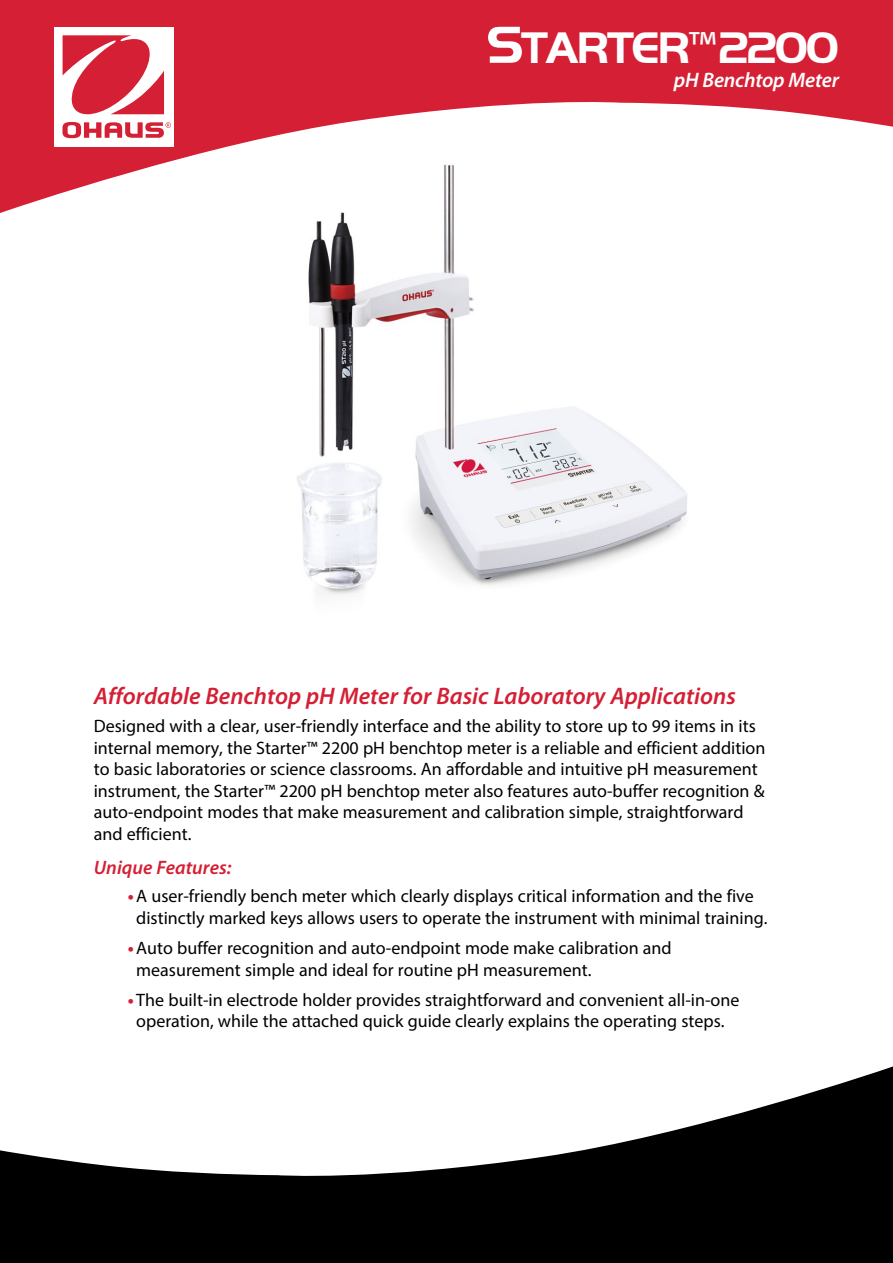
<style>
.page{position:relative;width:893px;height:1263px;background:#fff}
.page>*{position:absolute;margin:0;border:0;box-sizing:border-box;transform-origin:0 0}
.t1{font:700 45.9px "Handel Got D";letter-spacing:-.05em;color:#fff}
.t2{font:italic 600 24px "Myriad Pro";color:#d41f34}
.t3{font:italic 600 21px "Myriad Pro";letter-spacing:-.01em;color:#fff}
.t4{font:italic 600 19.5px "Myriad Pro";color:#d41f34}
.t5{font:18px/21.6px "Myriad Pro";color:#000}
.s1{font-size:54px}
.s2{font-family:"Myriad Pro";font-weight:400}
.s3{font-weight:700;color:#d41f34}
</style>
<div class="page">
<svg style="left:0;top:1066px;width:893px;height:197px;fill:#000"></svg>
<svg style="left:0;top:0;width:893px;height:213px;fill:#d51f35"></svg>
<div style="left:54px;top:27px;width:120px;height:119px;background:#fff"></div>
<svg style="left:62px;top:35px;width:109px;height:103px"></svg>
<img style="left:251px;top:162px;width:451px;height:433px">
<h1 class="t1" style="left:486px;top:22px;width:354px"><span class="s1">S</span>TARTER<span class="s2">™</span>2200</h1>
<p class="t3" style="left:674px;top:68px;width:167px">pH Benchtop Meter</p>
<h2 class="t2" style="left:94px;top:683px;width:644px">Affordable Benchtop pH Meter for Basic Laboratory Applications</h2>
<p class="t5" style="left:94px;top:715px;width:673px">Designed with a clear, user-friendly interface and the ability to store up to 99 items in its internal memory, the Starter™ 2200 pH benchtop meter is a reliable and efficient addition to basic laboratories or science classrooms. An affordable and intuitive pH measurement instrument, the Starter™ 2200 pH benchtop meter also features auto-buffer recognition &amp; auto-endpoint modes that make measurement and calibration simple, straightforward and efficient.</p>
<p class="t4" style="left:94px;top:857px;width:139px">Unique Features:</p>
<p class="t5" style="left:136px;top:885px;width:633px;text-indent:-8px"><span class="s3">•</span>A user-friendly bench meter which clearly displays critical information and the five distinctly marked keys allows users to operate the instrument with minimal training.</p>
<p class="t5" style="left:136px;top:937px;width:537px;text-indent:-8px"><span class="s3">•</span>Auto buffer recognition and auto-endpoint mode make calibration and measurement simple and ideal for routine pH measurement.</p>
<p class="t5" style="left:128px;top:989px;width:613px;text-align:center"><span class="s3">•</span> The built-in electrode holder provides straightforward and convenient all-in-one operation, while the attached quick guide clearly explains the operating steps.</p>
</div>
